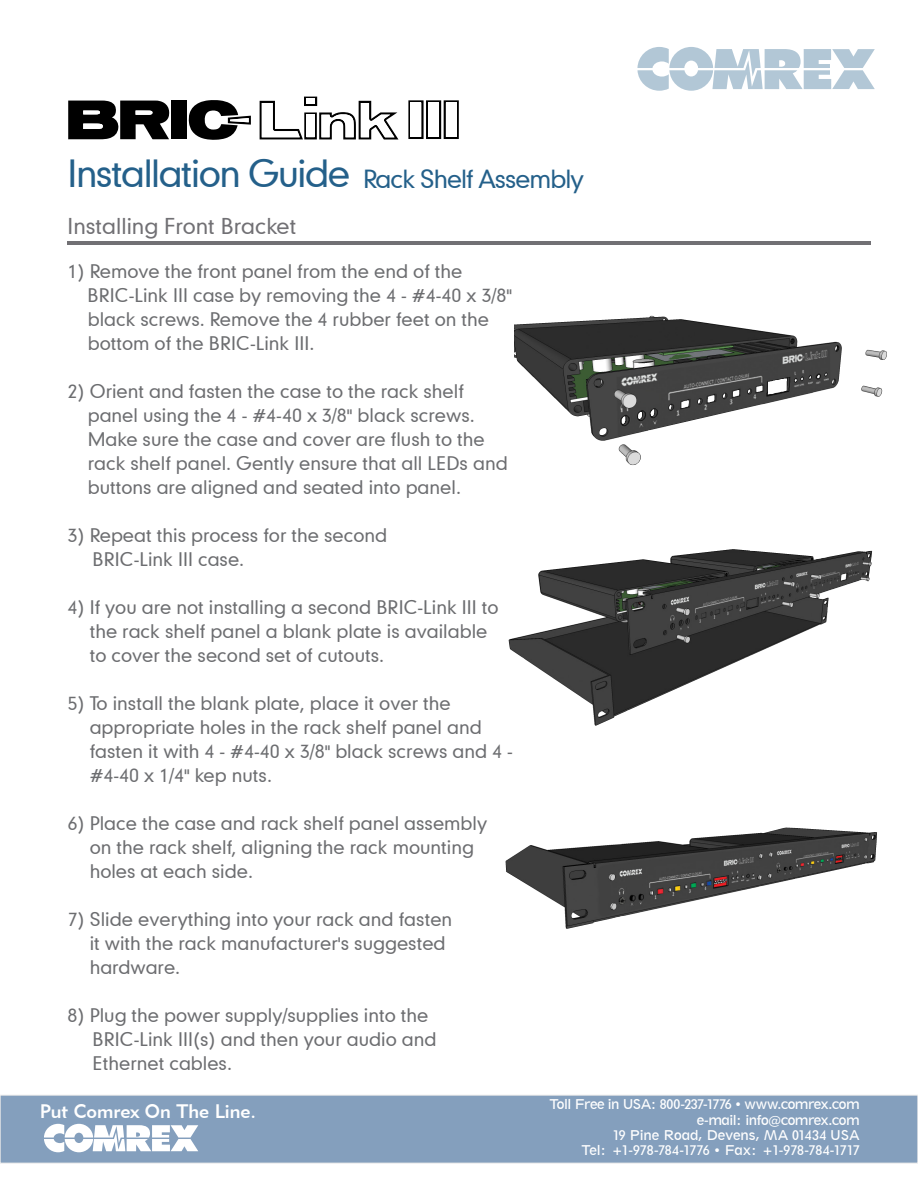
<style>
.page{position:relative;width:918px;height:1188px;background:#fff}
.page>*{position:absolute;margin:0;border:0;box-sizing:border-box;transform-origin:0 0}
.t1{font:36px "Geometric 706 BT Medium B";letter-spacing:-.04em;color:#24608a}
.t2{font:24px "Geometric 706 BT Medium B";letter-spacing:-.04em;color:#24608a}
.t3{font:21px "Geometric 706 BT Medium B";color:#717074}
.t4{font:19.5px "Geometric 415 BT Medium A";color:#fff}
.Subhead_2_Sidebar{font:18px/24px "Geometric 706 BT Medium B";color:#6c6d70}
.t5{font:12.6px "Geometric 212 BT";letter-spacing:-.045em;color:#fff}
.t6{font:12.6px "Geometric 212 BT";letter-spacing:-.005em;color:#fff}
.t7{font:12.6px "Geometric 212 BT";letter-spacing:-.02em;color:#fff}
</style>
<div class="page">
<svg style="left:637px;top:47px;width:238px;height:44px"></svg>
<hr style="left:68px;top:241px;width:803px;height:4px;background:#717074">
<div style="left:0;top:1095px;width:918px;height:68px;background:#849fbd"></div>
<div style="left:0;top:1095px;width:918px;height:68px;border:1px solid #e6e7e9"></div>
<svg style="left:44px;top:1124px;width:154px;height:28px"></svg>
<svg style="left:68px;top:97px;width:391px;height:43px"></svg>
<div style="left:446px;top:103px;width:11px;height:34px;background:#fff"></div>
<img style="left:515px;top:315px;width:372px;height:151px">
<img style="left:508px;top:549px;width:365px;height:177px">
<img style="left:505px;top:827px;width:372px;height:102px">
<p class="t1" style="left:68px;top:149px;width:284px">Installation Guide</p>
<p class="t2" style="left:363px;top:163px;width:222px">Rack Shelf Assembly</p>
<p class="t3" style="left:68px;top:212px;width:230px">Installing Front Bracket</p>
<p class="Subhead_2_Sidebar" style="left:68px;top:259px;width:397px">1) Remove the front panel from the end of the</p>
<p class="Subhead_2_Sidebar" style="left:88px;top:283px;width:426px">BRIC-Link III case by removing the 4 - #4-40 x 3/8" black screws. Remove the 4 rubber feet on the bottom of the BRIC-Link III.</p>
<p class="Subhead_2_Sidebar" style="left:88px;top:379px;width:422px;text-indent:-20px">2) Orient and fasten the case to the rack shelf panel using the 4 - #4-40 x 3/8" black screws.<br>Make sure the case and cover are flush to the rack shelf panel. Gently ensure that all LEDs and buttons are aligned and seated into panel.</p>
<p class="Subhead_2_Sidebar" style="left:68px;top:523px;width:321px">3) Repeat this process for the second</p>
<p class="Subhead_2_Sidebar" style="left:93px;top:547px;width:153px">BRIC-Link III case.</p>
<p class="Subhead_2_Sidebar" style="left:90px;top:595px;width:411px;text-indent:-22px">4) If you are not installing a second BRIC-Link III to the rack shelf panel a blank plate is available to cover the second set of cutouts.</p>
<p class="Subhead_2_Sidebar" style="left:90px;top:691px;width:425px;text-indent:-22px">5) To install the blank plate, place it over the appropriate holes in the rack shelf panel and fasten it with 4 - #4-40 x 3/8" black screws and 4 - #4-40 x 1/4" kep nuts.</p>
<p class="Subhead_2_Sidebar" style="left:90px;top:811px;width:399px;text-indent:-22px">6) Place the case and rack shelf panel assembly on the rack shelf, aligning the rack mounting holes at each side.</p>
<p class="Subhead_2_Sidebar" style="left:90px;top:907px;width:364px;text-indent:-22px">7) Slide everything into your rack and fasten it with the rack manufacturer's suggested hardware.</p>
<p class="Subhead_2_Sidebar" style="left:68px;top:1003px;width:362px">8) Plug the power supply/supplies into the</p>
<p class="Subhead_2_Sidebar" style="left:93px;top:1027px;width:346px">BRIC-Link III(s) and then your audio and</p>
<p class="Subhead_2_Sidebar" style="left:93px;top:1051px;width:141px">Ethernet cables.</p>
<p class="t4" style="left:40px;top:1100px;width:218px">Put Comrex On The Line.</p>
<p class="t5" style="left:549px;top:1097px;width:312px">Toll Free in USA: 800-237-1776 • www.comrex.com</p>
<p class="t5" style="left:697px;top:1112px;width:165px">e-mail: info@comrex.com</p>
<p class="t7" style="left:613px;top:1127px;width:249px">19 Pine Road, Devens, MA 01434 USA</p>
<p class="t6" style="left:581px;top:1143px;width:280px">Tel: +1-978-784-1776 • Fax: +1-978-784-1717</p>
</div>
